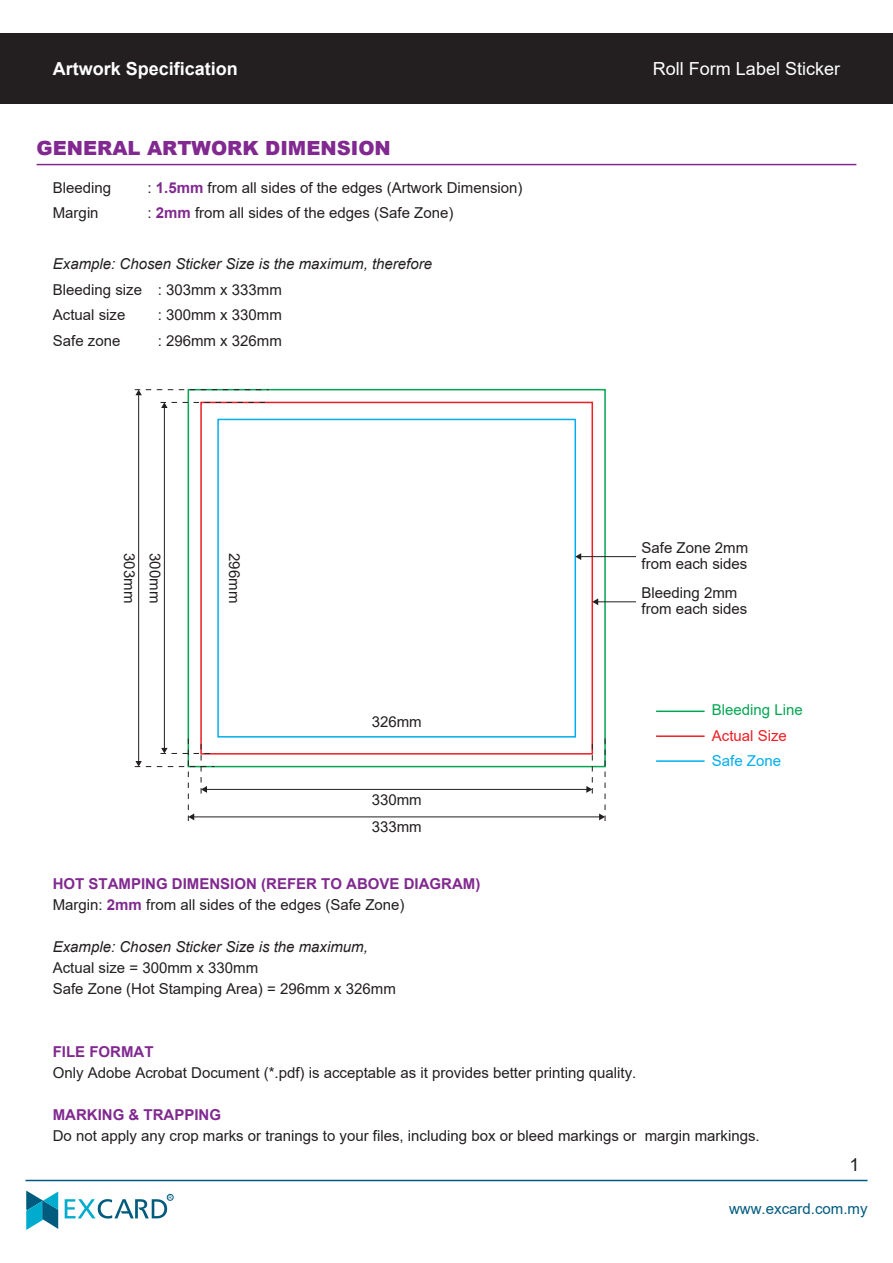
<style>
.page{position:relative;width:893px;height:1263px;background:#fff}
.page>*{position:absolute;margin:0;border:0;box-sizing:border-box;transform-origin:0 0}
.t1{font:900 19.5px "Arial";color:#812990}
.t2{font:700 18px "Arial";color:#fff}
.t3{font:18px "Arial";color:#fff}
.t4{font:18px "Arial";color:#231f20}
.t5{font:15px/25.5px "Arial";color:#231f20}
.t6{font:700 15px/21px "Arial";color:#812990}
.t7{font:italic 15px "Arial";color:#231f20}
.t8{font:15px "Arial";color:#005b7f}
.t9{font:15px "Arial";color:#00a651}
.t10{font:15px "Arial";color:#ed1d24}
.t11{font:15px "Arial";color:#00aeef}
.t12{font:4.8px "Arial";color:#005b7f}
.s1{font-weight:700;color:#812990}
.s2{font-weight:400;color:#231f20}
</style>
<div class="page">
<div style="left:188px;top:389px;width:418px;height:378px;border:2px solid #00a651"></div>
<div style="left:200px;top:402px;width:393px;height:352px;border:2px solid #ed1d24"></div>
<div style="left:217px;top:419px;width:359px;height:318px;border:2px solid #00aeef"></div>
<hr style="left:580px;top:556px;width:56px;height:1px;background:#231f20">
<svg style="left:575px;top:553px;width:6px;height:7px"></svg>
<hr style="left:597px;top:601px;width:39px;height:1px;background:#231f20">
<svg style="left:592px;top:598px;width:6px;height:7px"></svg>
<hr style="left:206px;top:789px;width:381px;height:1px;background:#231f20">
<hr style="left:193px;top:816px;width:407px;height:1px;background:#231f20">
<svg style="left:586px;top:738px;width:7px;height:55px"></svg>
<svg style="left:599px;top:738px;width:7px;height:83px"></svg>
<hr style="left:164px;top:407px;width:1px;height:342px;background:#231f20">
<hr style="left:138px;top:394px;width:1px;height:368px;background:#231f20">
<svg style="left:161px;top:402px;width:108px;height:6px"></svg>
<svg style="left:135px;top:389px;width:134px;height:6px"></svg>
<svg style="left:135px;top:738px;width:79px;height:83px"></svg>
<div style="left:0;top:33px;width:893px;height:71px;background:#231f20"></div>
<svg style="left:26px;top:1190px;width:32px;height:40px"></svg>
<svg style="left:65px;top:1194px;width:108px;height:24px"></svg>
<hr style="left:25px;top:1180px;width:842px;height:1px;background:#005b7f">
<hr style="left:37px;top:164px;width:819px;height:1px;background:#812990">
<hr style="left:656px;top:710px;width:49px;height:2px;background:#00a651">
<hr style="left:656px;top:735px;width:49px;height:2px;background:#ed1d24">
<hr style="left:656px;top:760px;width:49px;height:2px;background:#00aeef">
<p class="t2" style="left:53px;top:56px;width:187px">Artwork Specification</p>
<h1 class="t1" style="left:37px;top:134px;width:356px">GENERAL ARTWORK DIMENSION</h1>
<p class="t5" style="left:147px;top:175px;width:377px">: <span class="s1">1.5mm</span> from all sides of the edges (Artwork Dimension) : <span class="s1">2mm</span> from all sides of the edges (Safe Zone)</p>
<p class="t5" style="left:53px;top:175px;width:60px">Bleeding<br>Margin</p>
<p class="t7" style="left:53px;top:254px;width:381px">Example: Chosen Sticker Size is the maximum, therefore</p>
<p class="t5" style="left:53px;top:277px;width:91px">Bleeding size<br>Actual size<br>Safe zone</p>
<p class="t5" style="left:158px;top:277px;width:126px;text-align:justify">: 303mm x 333mm : 300mm x 330mm : 296mm x 326mm</p>
<p class="t5" style="left:142px;top:553px;width:52px;rotate:90deg">303mm</p>
<p class="t5" style="left:168px;top:553px;width:52px;rotate:90deg">300mm</p>
<p class="t5" style="left:247px;top:553px;width:52px;rotate:90deg">296mm</p>
<p class="t5" style="left:372px;top:709px;width:52px">326mm</p>
<p class="t5" style="left:372px;top:787px;width:52px">330mm</p>
<p class="t5" style="left:372px;top:814px;width:52px">333mm</p>
<p class="t6" style="left:53px;top:873px;width:429px">HOT STAMPING DIMENSION (REFER TO ABOVE DIAGRAM)<br><span class="s2">Margin:</span> 2mm <span class="s2">from all sides of the edges (Safe Zone)</span></p>
<p class="t7" style="left:53px;top:937px;width:317px">Example: Chosen Sticker Size is the maximum,</p>
<p class="t5" style="left:53px;top:957px;width:345px;line-height:21px">Actual size = 300mm x 330mm<br>Safe Zone (Hot Stamping Area) = 296mm x 326mm</p>
<p class="t3" style="left:653px;top:56px;width:189px">Roll Form Label Sticker</p>
<p class="t5" style="left:641px;top:540px;width:108px;line-height:15.6px">Safe Zone 2mm from each sides</p>
<p class="t5" style="left:641px;top:585px;width:107px;line-height:15.6px">Bleeding 2mm from each sides</p>
<p class="t9" style="left:712px;top:700px;width:92px">Bleeding Line</p>
<p class="t10" style="left:712px;top:725px;width:77px">Actual Size</p>
<p class="t11" style="left:712px;top:751px;width:71px">Safe Zone</p>
<p class="t6" style="left:53px;top:1041px;width:102px">FILE FORMAT</p>
<p class="t5" style="left:53px;top:1059px;width:585px">Only Adobe Acrobat Document (*.pdf) is acceptable as it provides better printing quality.</p>
<p class="t6" style="left:53px;top:1104px;width:170px">MARKING &amp; TRAPPING</p>
<p class="t5" style="left:53px;top:1122px;width:708px">Do not apply any crop marks or tranings to your files, including box or bleed markings or margin markings.</p>
<p class="t12" style="left:169px;top:1194px;width:5px">R</p>
<p class="t4" style="left:849px;top:1152px;width:12px">1</p>
<p class="t8" style="left:729px;top:1198px;width:140px">www.excard.com.my</p>
</div>
